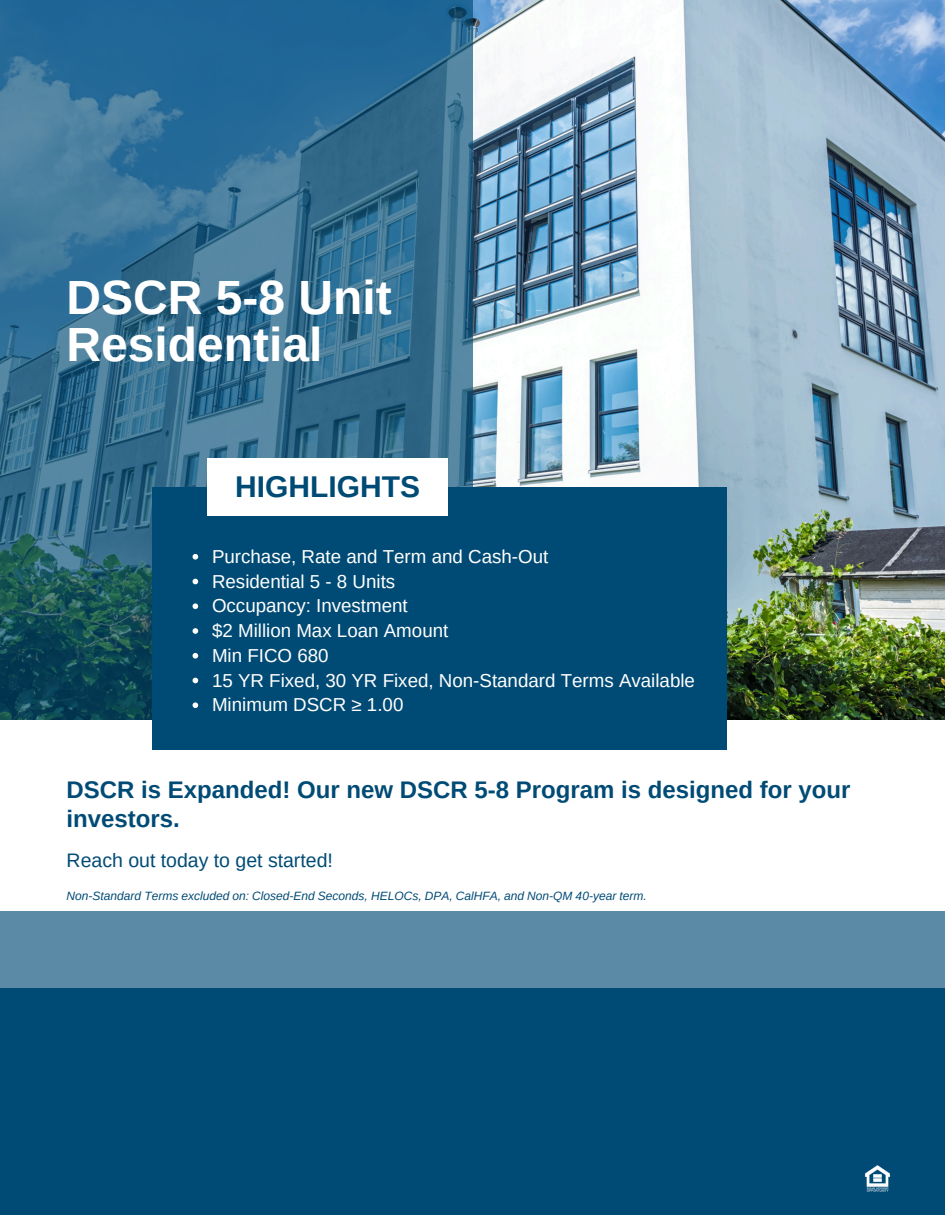
<style>
.page{position:relative;width:945px;height:1215px;background:#fff}
.page>*{position:absolute;margin:0;border:0;box-sizing:border-box;transform-origin:0 0}
.t1{font:700 48px/47.2px "Arimo";color:#fff}
.t2{font:700 30px "Arimo";color:#004b75}
.t3{font:700 24px/28.8px "Arimo";color:#004b75}
.t4{font:19.5px "Arimo";color:#004b75}
.t5{font:18.75px "Arimo";color:#fff}
.t6{font:italic 12px "Arimo";color:#004b75}
</style>
<div class="page">
<img style="left:0;top:0;width:945px;height:720px">
<svg style="left:0;top:0;width:472px;height:719px;background:#316b8c"></svg>
<div style="left:153px;top:487px;width:574px;height:263px;background:#004b75"></div>
<div style="left:208px;top:458px;width:240px;height:58px;background:#fff"></div>
<svg style="left:193px;top:554px;width:5px;height:6px"></svg>
<svg style="left:193px;top:579px;width:5px;height:5px"></svg>
<svg style="left:193px;top:603px;width:5px;height:6px"></svg>
<svg style="left:193px;top:628px;width:5px;height:6px"></svg>
<svg style="left:193px;top:653px;width:5px;height:6px"></svg>
<svg style="left:193px;top:678px;width:5px;height:5px"></svg>
<svg style="left:193px;top:702px;width:5px;height:6px"></svg>
<div style="left:0;top:989px;width:945px;height:226px;background:#004b75"></div>
<div style="left:0;top:911px;width:945px;height:79px;background:#5a8aa5"></div>
<img style="left:865px;top:1165px;width:25px;height:26px">
<h1 class="t1" style="left:67px;top:273px;width:327px">DSCR 5-8 Unit<br>Residential</h1>
<p class="t2" style="left:235px;top:470px;width:186px">HIGHLIGHTS</p>
<h1 class="t5" style="left:212px;top:546px;width:338px">Purchase, Rate and Term and Cash-Out</h1>
<p class="t5" style="left:212px;top:571px;width:185px">Residential 5 - 8 Units</p>
<p class="t5" style="left:212px;top:595px;width:197px">Occupancy: Investment</p>
<p class="t5" style="left:212px;top:620px;width:238px">$2 Million Max Loan Amount</p>
<p class="t5" style="left:212px;top:645px;width:118px">Min FICO 680</p>
<p class="t5" style="left:212px;top:670px;width:484px">15 YR Fixed, 30 YR Fixed, Non-Standard Terms Available</p>
<p class="t5" style="left:212px;top:694px;width:193px">Minimum DSCR ≥ 1.00</p>
<h4 class="t3" style="left:67px;top:776px;width:786px">DSCR is Expanded! Our new DSCR 5-8 Program is designed for your investors.</h4>
<h4 class="t4" style="left:67px;top:849px;width:268px">Reach out today to get started!</h4>
<h4 class="t6" style="left:67px;top:889px;width:582px">Non-Standard Terms excluded on: Closed-End Seconds, HELOCs, DPA, CalHFA, and Non-QM 40-year term.</h4>
</div>
